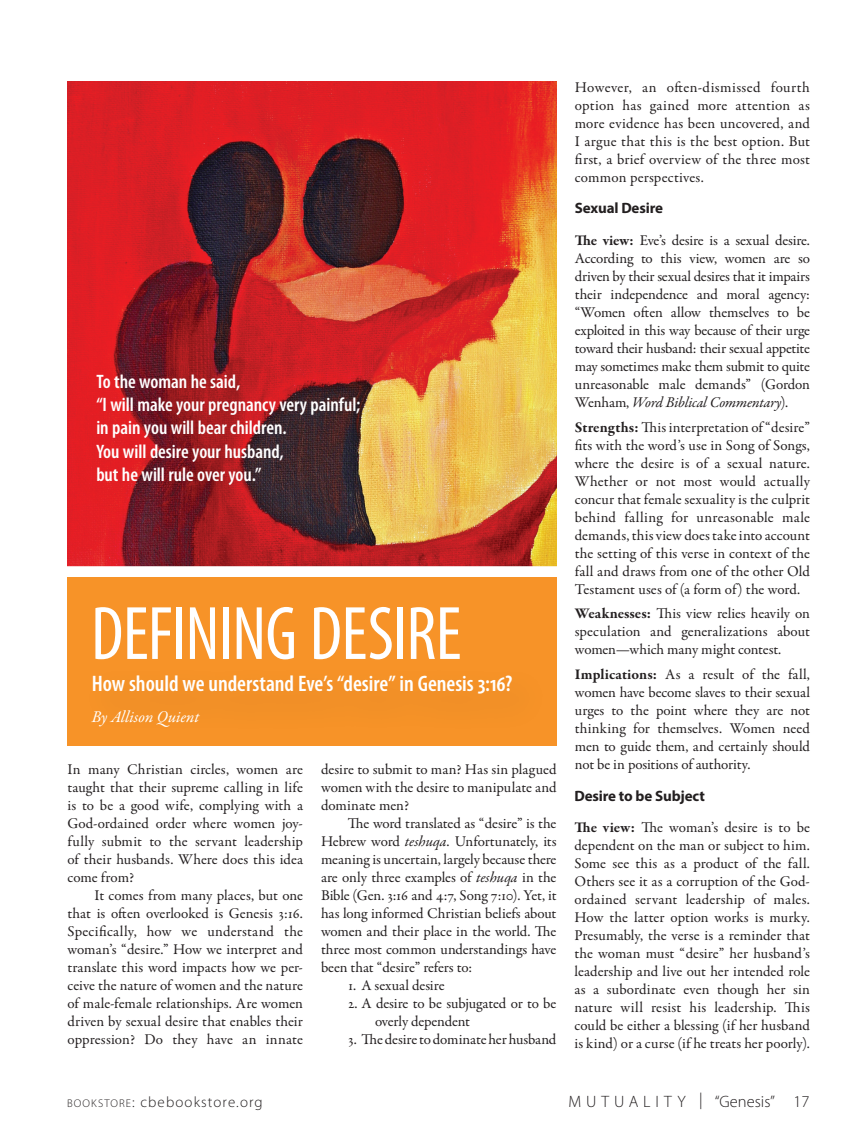
<style>
.page{position:relative;width:864px;height:1134px;background:#fff}
.page>*{position:absolute;margin:0;border:0;box-sizing:border-box;transform-origin:0 0}
.t1{font:condensed 76.5px "Myriad Pro";letter-spacing:-.01em;color:#fff;scale:.95 1}
.t2{font:600 condensed 22.5px "Myriad Pro";color:#fff}
.t3{font:600 condensed 19.5px/23.4px "Myriad Pro";color:#fff}
.t4{font:300 16.5px "Myriad Pro";letter-spacing:.26em;color:#231f20}
.t5{font:italic 16.5px "Garamond Premr Pro";color:#fff}
.t6{font:15px/18px "Garamond Premr Pro";letter-spacing:.005em;color:#231f20;text-align:justify}
.t7{font:700 15px "Myriad Pro";letter-spacing:-.01em;color:#231f20}
.t8{font:300 15px "Myriad Pro";letter-spacing:.075em;color:#231f20}
.s1{font-style:italic}
.s2{font-weight:700}
.s3{font-size:11.25px}
.s4{font-style:inherit}
</style>
<div class="page">
<img style="left:68px;top:81px;width:489px;height:485px">
<div style="left:68px;top:577px;width:489px;height:168px;background:#f79328"></div>
<div style="left:52px;top:331px;width:357px;height:206px;background:#231f20;opacity:.13"></div>
<h3 class="t3" style="left:96px;top:370px;width:265px">To the woman he said,<br>“I will make your pregnancy very painful; in pain you will bear children.<br>You will desire your husband,<br>but he will rule over you.”</h3>
<h1 class="t1" style="left:91px;top:587px;width:391px">DEFINING DESIRE</h1>
<h2 class="t2" style="left:92px;top:672px;width:422px">How should we understand Eve’s “desire” in Genesis 3:16?</h2>
<p class="t5" style="left:92px;top:707px;width:109px">By Allison Quient</p>
<p class="t6" style="left:68px;top:761px;width:237px">In many Christian circles, women are taught that their supreme calling in life is to be a good wife, complying with a God-ordained order where women joy&shy;fully submit to the servant leadership of their husbands. Where does this idea come from?</p>
<p class="t6" style="left:68px;top:887px;width:237px;text-indent:27px">It comes from many places, but one that is often overlooked is Genesis 3:16.<br>Specifically, how we understand the woman’s “desire.” How we interpret and translate this word impacts how we per&shy;ceive the nature of women and the nature of male-female relationships. Are women driven by sexual desire that enables their oppression? Do they have an innate</p>
<p class="t6" style="left:321px;top:761px;width:237px">desire to submit to man? Has sin plagued women with the desire to manipulate and dominate men?</p>
<p class="t6" style="left:321px;top:815px;width:237px;text-indent:27px">The word translated as “desire” is the Hebrew word <span class="s1">teshuqa</span>. Unfortunately, its meaning is uncertain, largely because there are only three examples of <span class="s1">teshuqa</span> in the Bible (Gen. 3:16 and 4:7, Song 7:10). Yet, it has long informed Christian beliefs about women and their place in the world. The three most common understandings have been that “desire” refers to:</p>
<p class="t6" style="left:348px;top:977px;width:98px">1. A sexual desire</p>
<p class="t6" style="left:375px;top:995px;width:183px;text-indent:-27px">2. A desire to be subjugated or to be overly dependent</p>
<p class="t6" style="left:348px;top:1031px;width:210px">3. The desire to dominate her husband</p>
<p class="t6" style="left:575px;top:79px;width:237px">However, an often-dismissed fourth option has gained more attention as more evidence has been uncovered, and I argue that this is the best option. But first, a brief overview of the three most common perspectives.</p>
<p class="t7" style="left:575px;top:199px;width:90px">Sexual Desire</p>
<p class="t6" style="left:575px;top:232px;width:237px"><span class="s2">The view:</span> Eve’s desire is a sexual desire.<br>According to this view, women are so driven by their sexual desires that it impairs their independence and moral agency: “Women often allow themselves to be exploited in this way because of their urge toward their husband: their sexual appetite may sometimes make them submit to quite unreasonable male demands” (Gordon Wenham, <span class="s1">Word Biblical Commentary</span>).</p>
<p class="t6" style="left:575px;top:418px;width:237px"><span class="s2">Strengths:</span> This interpretation of “desire” fits with the word’s use in Song of Songs, where the desire is of a sexual nature.<br>Whether or not most would actually concur that female sexuality is the culprit behind falling for unreasonable male demands, this view does take into account the setting of this verse in context of the fall and draws from one of the other Old Testament uses of (a form of) the word.</p>
<p class="t6" style="left:575px;top:605px;width:237px"><span class="s2">Weaknesses:</span> This view relies heavily on speculation and generalizations about women—which many might contest.</p>
<p class="t6" style="left:575px;top:666px;width:237px"><span class="s2">Implications:</span> As a result of the fall, women have become slaves to their sexual urges to the point where they are not thinking for themselves. Women need men to guide them, and certainly should not be in positions of authority.</p>
<p class="t7" style="left:574px;top:786px;width:132px">Desire to be Subject</p>
<p class="t6" style="left:574px;top:819px;width:237px"><span class="s2">The view:</span> The woman’s desire is to be dependent on the man or subject to him.<br>Some see this as a product of the fall.<br>Others see it as a corruption of the God&shy;ordained servant leadership of males.<br>How the latter option works is murky.<br>Presumably, the verse is a reminder that the woman must “desire” her husband’s leadership and live out her intended role as a subordinate even though her sin nature will resist his leadership. This could be either a blessing (if her husband is kind) or a curse (if he treats her poorly).</p>
<p class="t8" style="left:67px;top:1094px;width:197px"><span class="s3">BOOKSTORE</span><span class="s4">:</span> cbebookstore.org</p>
<p class="t4" style="left:568px;top:1092px;width:243px">MUTUALITY | “Genesis” 17</p>
</div>
